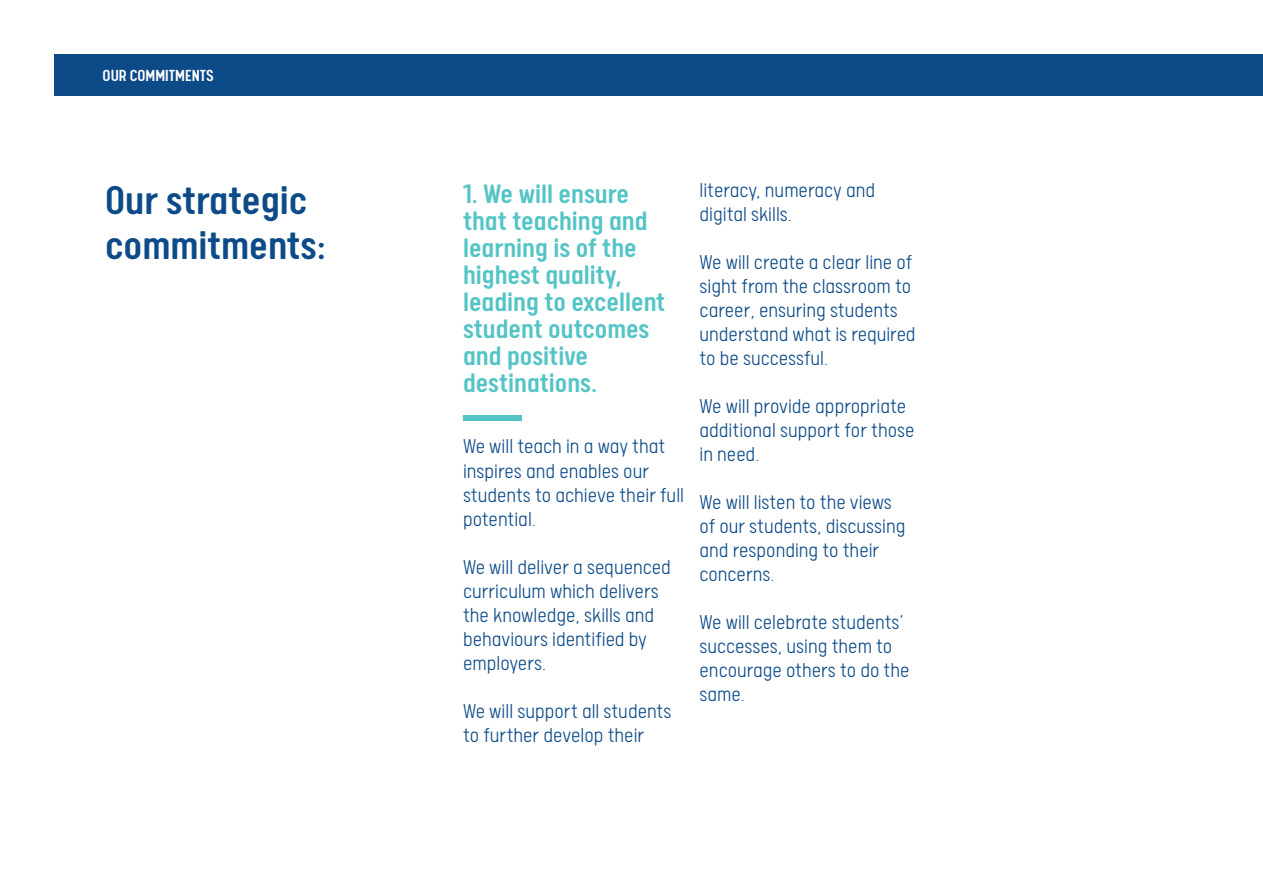
<style>
.page{position:relative;width:1263px;height:893px;background:#fff}
.page>*{position:absolute;margin:0;border:0;box-sizing:border-box;transform-origin:0 0}
.t1{font:500 45px/45px "Calps";color:#0d4b88}
.t2{font:500 30px/27px "Calps";color:#55c4c6}
.t3{font:300 22.5px/24px "Calps";color:#0d4b88}
.t4{font:500 18px "Calps";color:#fff}
</style>
<div class="page">
<div style="left:463px;top:415px;width:58px;height:5px;background:#55c4c6"></div>
<div style="left:54px;top:54px;width:1209px;height:41px;background:#0d4b88"></div>
<p class="t4" style="left:103px;top:65px;width:112px">OUR COMMITMENTS</p>
<h1 class="t1" style="left:105px;top:176px;width:222px">Our strategic commitments:</h1>
<p class="t3" style="left:699px;top:178px;width:177px">literacy, numeracy and digital skills.</p>
<h2 class="t2" style="left:463px;top:179px;width:204px">1. We will ensure that teaching and learning is of the highest quality, leading to excellent student outcomes and positive destinations.</h2>
<p class="t3" style="left:699px;top:250px;width:218px">We will create a clear line of sight from the classroom to career, ensuring students understand what is required to be successful.</p>
<p class="t3" style="left:699px;top:394px;width:216px">We will provide appropriate additional support for those in need.</p>
<p class="t3" style="left:699px;top:490px;width:207px">We will listen to the views of our students, discussing and responding to their concerns.</p>
<p class="t3" style="left:699px;top:610px;width:212px">We will celebrate students’ successes, using them to encourage others to do the same.</p>
<p class="t3" style="left:463px;top:434px;width:223px">We will teach in a way that inspires and enables our students to achieve their full potential.</p>
<p class="t3" style="left:463px;top:554px;width:209px">We will deliver a sequenced curriculum which delivers the knowledge, skills and behaviours identified by employers.</p>
<p class="t3" style="left:463px;top:698px;width:210px">We will support all students to further develop their</p>
</div>
